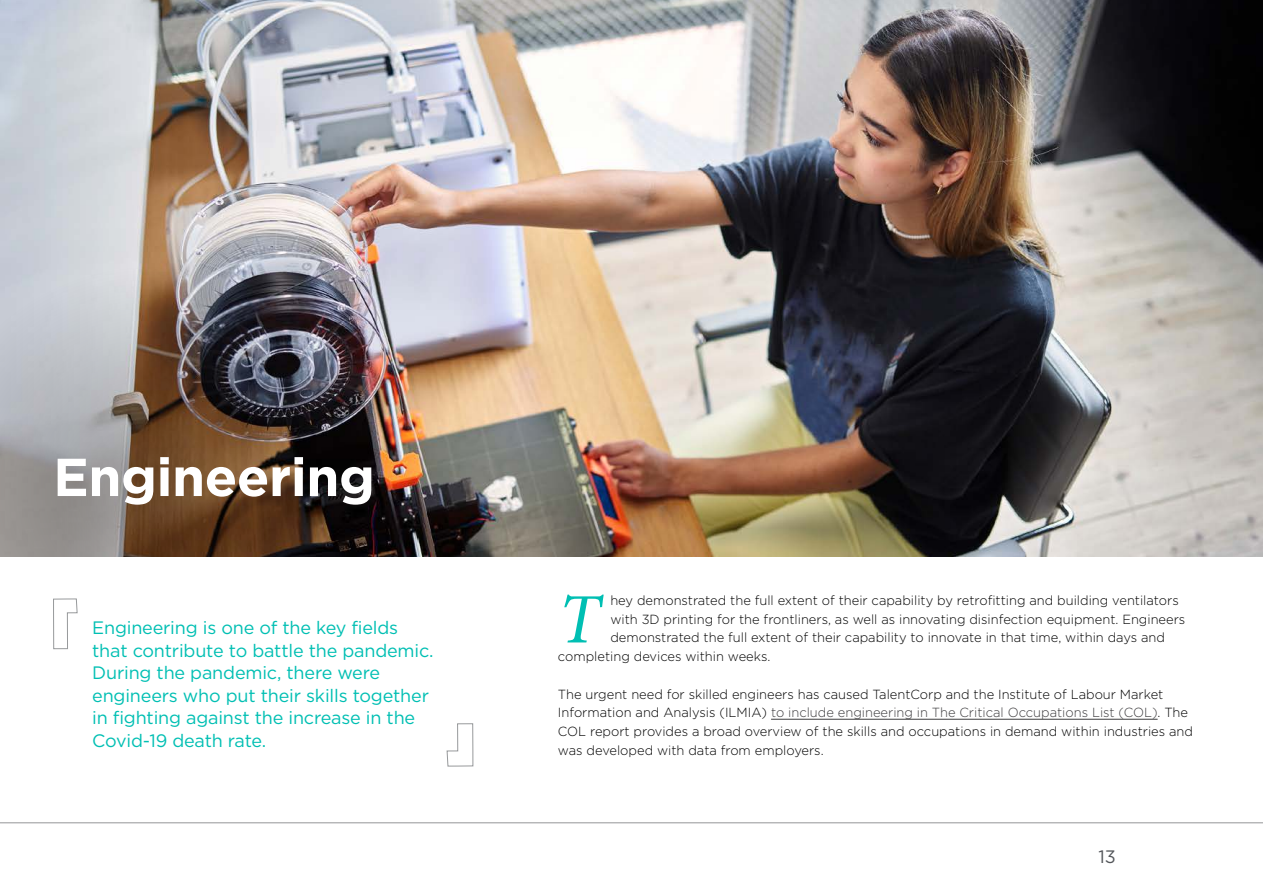
<style>
.page{position:relative;width:1263px;height:893px;background:#fff}
.page>*{position:absolute;margin:0;border:0;box-sizing:border-box;transform-origin:0 0}
.t1{font:italic 70.95px "Minion Pro";color:#00bfb3}
.t2{font:700 53.25px "Gotham";letter-spacing:-.01em;color:#fff}
.t3{font:18px/22.5px "Gotham";letter-spacing:-.01em;color:#00bfb3}
.t4{font:18px "Gotham";color:#53565a}
.t5{font:300 13.2px/18.8px "Gotham";color:#000}
.s1{color:#3d3c3e}
</style>
<div class="page">
<img style="left:0;top:0;width:1263px;height:557px">
<img style="left:0;top:267px;width:374px;height:290px">
<hr style="left:0;top:822px;width:1263px;height:1px;background:#6d6e71">
<hr style="left:771px;top:719px;width:386px;height:1px;background:#3d3c3e">
<svg style="left:446px;top:723px;width:28px;height:44px"></svg>
<svg style="left:53px;top:598px;width:25px;height:51px"></svg>
<h2 class="t2" style="left:53px;top:446px;width:323px">Engineering</h2>
<h3 class="t3" style="left:92px;top:616px;width:343px">Engineering is one of the key fields that contribute to battle the pandemic.<br>During the pandemic, there were engineers who put their skills together in fighting against the increase in the Covid-19 death rate.</h3>
<h1 class="t1" style="left:558px;top:571px;width:43px">T</h1>
<p class="t5" style="left:610px;top:591px;width:570px">hey demonstrated the full extent of their capability by retrofitting and building ventilators</p>
<p class="t5" style="left:610px;top:609px;width:576px">with 3D printing for the frontliners, as well as innovating disinfection equipment. Engineers</p>
<p class="t5" style="left:610px;top:628px;width:556px">demonstrated the full extent of their capability to innovate in that time, within days and</p>
<p class="t5" style="left:558px;top:647px;width:214px">completing devices within weeks.</p>
<p class="t5" style="left:558px;top:684px;width:636px">The urgent need for skilled engineers has caused TalentCorp and the Institute of Labour Market Information and Analysis (ILMIA) <span class="s1">to include engineering in The Critical Occupations List (COL)</span>. The COL report provides a broad overview of the skills and occupations in demand within industries and was developed with data from employers.</p>
<h3 class="t4" style="left:1098px;top:847px;width:19px">13</h3>
</div>
